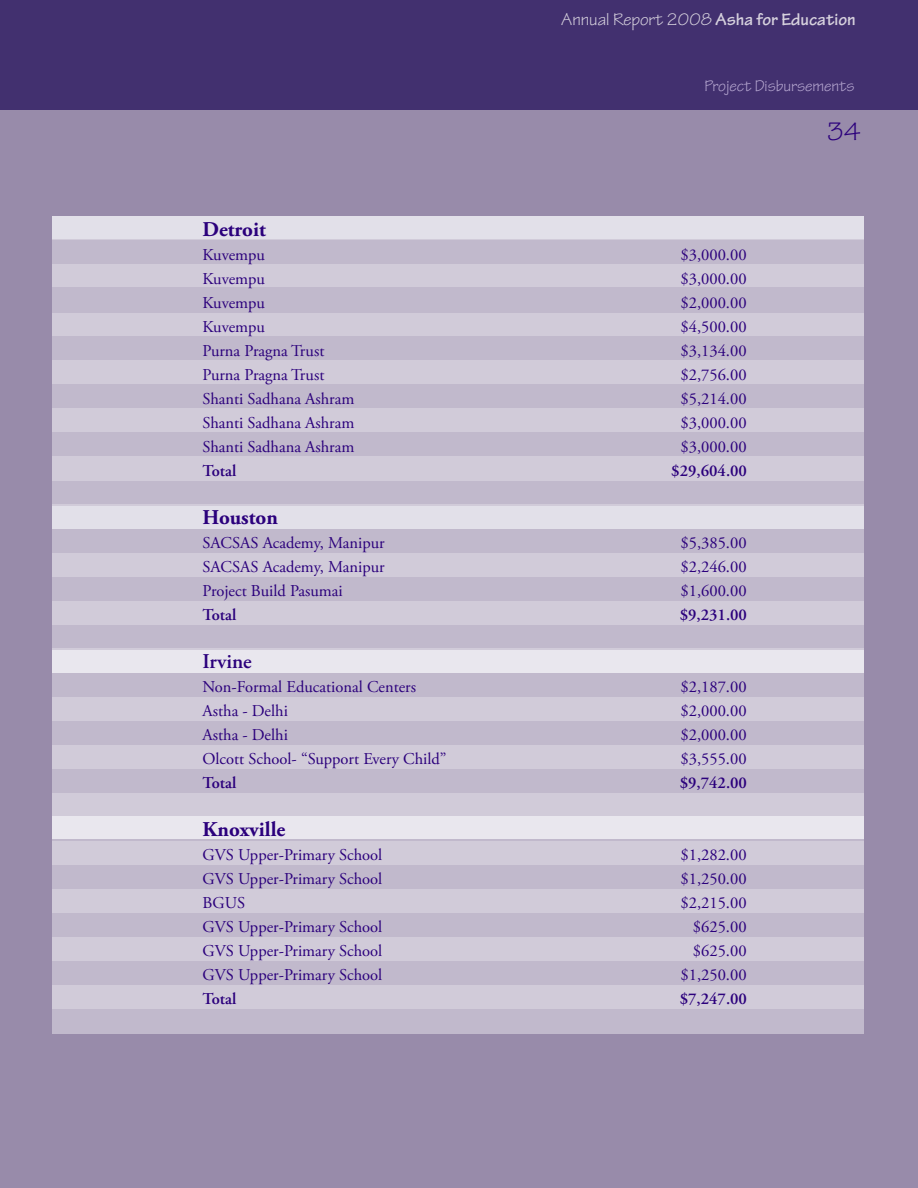
<style>
.page{position:relative;width:918px;height:1188px;background:#988baa}
.page>*{position:absolute;margin:0;border:0;box-sizing:border-box;transform-origin:0 0}
.t1{font:27px "Tekton Pro";color:#2b007c}
.t2{font:700 21px "Adobe Garamond Pro";color:#2b007c}
.t3{font:600 21px "Adobe Garamond Pro";color:#2b007c}
.t4{font:18px "Tekton Pro";color:#d6d1dd}
.t5{font:16.5px "Adobe Garamond Pro";color:#2b007c}
.t6{font:600 16.5px "Adobe Garamond Pro";color:#2b007c}
.t7{font:16.5px "Tekton Pro";color:#b7a8d1}
.s1{font-weight:700}
</style>
<div class="page">
<div style="left:0;top:0;width:918px;height:110px;background:#42306f"></div>
<div style="left:52px;top:216px;width:812px;height:818px;background:#c1b9cc"></div>
<div style="left:52px;top:216px;width:812px;height:24px;background:#d1cbd9"></div>
<div style="left:52px;top:265px;width:812px;height:22px;background:#d1cbd9"></div>
<div style="left:52px;top:313px;width:812px;height:22px;background:#d1cbd9"></div>
<div style="left:52px;top:360px;width:812px;height:24px;background:#d1cbd9"></div>
<div style="left:52px;top:408px;width:812px;height:24px;background:#d1cbd9"></div>
<div style="left:52px;top:456px;width:812px;height:25px;background:#d1cbd9"></div>
<div style="left:52px;top:504px;width:812px;height:24px;background:#d1cbd9"></div>
<div style="left:52px;top:553px;width:812px;height:23px;background:#d1cbd9"></div>
<div style="left:52px;top:601px;width:812px;height:23px;background:#d1cbd9"></div>
<div style="left:52px;top:648px;width:812px;height:25px;background:#d1cbd9"></div>
<div style="left:52px;top:697px;width:812px;height:23px;background:#d1cbd9"></div>
<div style="left:52px;top:745px;width:812px;height:24px;background:#d1cbd9"></div>
<div style="left:52px;top:793px;width:812px;height:24px;background:#d1cbd9"></div>
<div style="left:52px;top:841px;width:812px;height:24px;background:#d1cbd9"></div>
<div style="left:52px;top:890px;width:812px;height:23px;background:#d1cbd9"></div>
<div style="left:52px;top:938px;width:812px;height:23px;background:#d1cbd9"></div>
<div style="left:52px;top:985px;width:812px;height:24px;background:#d1cbd9"></div>
<div style="left:52px;top:506px;width:812px;height:22px;background:#e2e0e9"></div>
<div style="left:52px;top:816px;width:812px;height:23px;background:#e9e7ee"></div>
<div style="left:52px;top:650px;width:812px;height:23px;background:#e9e7ee"></div>
<div style="left:52px;top:216px;width:812px;height:23px;background:#e2e0e9"></div>
<p class="t4" style="left:561px;top:9px;width:296px">Annual Report 2008 <span class="s1">Asha for Education</span></p>
<p class="t7" style="left:704px;top:77px;width:152px">Project Disbursements</p>
<p class="t2" style="left:202px;top:218px;width:65px">Detroit</p>
<p class="t5" style="left:202px;top:245px;width:64px">Kuvempu</p>
<p class="t5" style="left:681px;top:245px;width:67px">$3,000.00</p>
<p class="t5" style="left:202px;top:269px;width:64px">Kuvempu</p>
<p class="t5" style="left:681px;top:269px;width:67px">$3,000.00</p>
<p class="t5" style="left:202px;top:293px;width:64px">Kuvempu</p>
<p class="t5" style="left:681px;top:293px;width:67px">$2,000.00</p>
<p class="t5" style="left:202px;top:317px;width:64px">Kuvempu</p>
<p class="t5" style="left:681px;top:317px;width:67px">$4,500.00</p>
<p class="t5" style="left:202px;top:341px;width:123px">Purna Pragna Trust</p>
<p class="t5" style="left:681px;top:341px;width:67px">$3,134.00</p>
<p class="t5" style="left:202px;top:365px;width:123px">Purna Pragna Trust</p>
<p class="t5" style="left:681px;top:365px;width:67px">$2,756.00</p>
<p class="t5" style="left:202px;top:389px;width:153px">Shanti Sadhana Ashram</p>
<p class="t5" style="left:681px;top:389px;width:67px">$5,214.00</p>
<p class="t5" style="left:202px;top:413px;width:153px">Shanti Sadhana Ashram</p>
<p class="t5" style="left:681px;top:413px;width:67px">$3,000.00</p>
<p class="t5" style="left:202px;top:437px;width:153px">Shanti Sadhana Ashram</p>
<p class="t5" style="left:681px;top:437px;width:67px">$3,000.00</p>
<p class="t6" style="left:202px;top:462px;width:35px">Total</p>
<p class="t6" style="left:671px;top:462px;width:77px">$29,604.00</p>
<p class="t2" style="left:202px;top:506px;width:77px">Houston</p>
<p class="t5" style="left:202px;top:533px;width:184px">SACSAS Academy, Manipur</p>
<p class="t5" style="left:681px;top:533px;width:67px">$5,385.00</p>
<p class="t5" style="left:202px;top:557px;width:184px">SACSAS Academy, Manipur</p>
<p class="t5" style="left:681px;top:557px;width:67px">$2,246.00</p>
<p class="t5" style="left:202px;top:581px;width:142px">Project Build Pasumai</p>
<p class="t5" style="left:681px;top:581px;width:67px">$1,600.00</p>
<p class="t6" style="left:202px;top:606px;width:35px">Total</p>
<p class="t6" style="left:680px;top:606px;width:69px">$9,231.00</p>
<p class="t3" style="left:202px;top:650px;width:51px">Irvine</p>
<p class="t5" style="left:202px;top:677px;width:215px">Non-Formal Educational Centers</p>
<p class="t5" style="left:681px;top:677px;width:67px">$2,187.00</p>
<p class="t5" style="left:202px;top:701px;width:87px">Astha - Delhi</p>
<p class="t5" style="left:681px;top:701px;width:67px">$2,000.00</p>
<p class="t5" style="left:202px;top:725px;width:87px">Astha - Delhi</p>
<p class="t5" style="left:681px;top:725px;width:67px">$2,000.00</p>
<p class="t5" style="left:202px;top:749px;width:245px">Olcott School- “Support Every Child”</p>
<p class="t5" style="left:681px;top:749px;width:67px">$3,555.00</p>
<p class="t6" style="left:202px;top:774px;width:35px">Total</p>
<p class="t6" style="left:680px;top:774px;width:69px">$9,742.00</p>
<p class="t2" style="left:202px;top:818px;width:84px">Knoxville</p>
<p class="t5" style="left:202px;top:845px;width:181px">GVS Upper-Primary School</p>
<p class="t5" style="left:681px;top:845px;width:67px">$1,282.00</p>
<p class="t5" style="left:202px;top:869px;width:181px">GVS Upper-Primary School</p>
<p class="t5" style="left:681px;top:869px;width:67px">$1,250.00</p>
<p class="t5" style="left:202px;top:893px;width:44px">BGUS</p>
<p class="t5" style="left:681px;top:893px;width:67px">$2,215.00</p>
<p class="t5" style="left:202px;top:917px;width:181px">GVS Upper-Primary School</p>
<p class="t5" style="left:693px;top:917px;width:55px">$625.00</p>
<p class="t5" style="left:202px;top:941px;width:181px">GVS Upper-Primary School</p>
<p class="t5" style="left:693px;top:941px;width:55px">$625.00</p>
<p class="t5" style="left:202px;top:965px;width:181px">GVS Upper-Primary School</p>
<p class="t5" style="left:681px;top:965px;width:67px">$1,250.00</p>
<p class="t6" style="left:202px;top:990px;width:35px">Total</p>
<p class="t6" style="left:680px;top:990px;width:69px">$7,247.00</p>
<p class="t1" style="left:827px;top:116px;width:36px">34</p>
</div>
